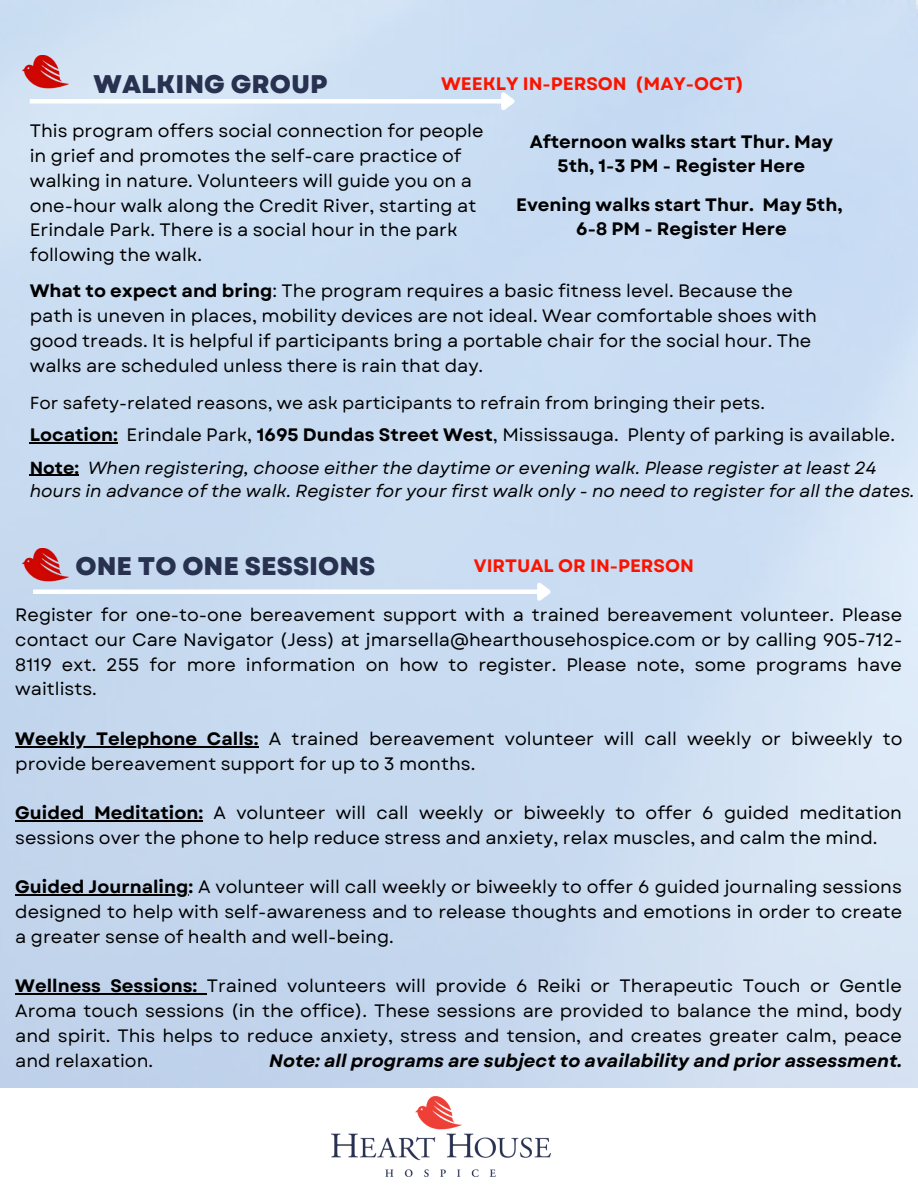
<style>
.page{position:relative;width:918px;height:1188px;background:#fff}
.page>*{position:absolute;margin:0;border:0;box-sizing:border-box;transform-origin:0 0}
.t1{font:800 25.5px "Garet";color:#283150}
.t2{font:18px/24.8px "Garet";color:#000}
.t3{font:700 18px/24.5px "Garet";color:#000;text-align:center}
.t4{font:italic 700 18px "Garet";color:#000}
.t5{font:700 18px "Garet";color:#fa1400}
.t6{font:italic 17.55px/23.7px "Garet";color:#000}
.t7{font:17.4px "Garet";color:#000}
.s1{font-weight:700}
.s2{font-weight:700;font-style:normal}
</style>
<div class="page">
<img style="left:0;top:0;width:918px;height:1088px">
<img style="left:332px;top:1096px;width:218px;height:80px">
<hr style="left:30px;top:99px;width:472px;height:4px;background:#fff">
<svg style="left:497px;top:88px;width:23px;height:29px"></svg>
<hr style="left:30px;top:442px;width:88px;height:1px;background:#000">
<img style="left:22px;top:55px;width:47px;height:36px">
<img style="left:22px;top:548px;width:47px;height:36px">
<div style="left:33px;top:589px;width:505px;height:5px;background:#fff"></div>
<svg style="left:533px;top:579px;width:23px;height:29px"></svg>
<hr style="left:15px;top:746px;width:244px;height:1px;background:#000">
<hr style="left:15px;top:820px;width:188px;height:1px;background:#000">
<hr style="left:15px;top:895px;width:173px;height:1px;background:#000">
<hr style="left:15px;top:994px;width:192px;height:1px;background:#000">
<hr style="left:30px;top:475px;width:49px;height:1px;background:#000">
<h1 class="t1" style="left:94px;top:65px;width:236px">WALKING GROUP</h1>
<p class="t5" style="left:441px;top:70px;width:304px">WEEKLY IN-PERSON (MAY-OCT)</p>
<p class="t2" style="left:30px;top:119px;width:455px">This program offers social connection for people in grief and promotes the self-care practice of walking in nature. Volunteers will guide you on a one-hour walk along the Credit River, starting at Erindale Park. There is a social hour in the park following the walk.</p>
<p class="t3" style="left:530px;top:129px;width:305px">Afternoon walks start Thur. May<br>5th, 1-3 PM - Register Here</p>
<p class="t3" style="left:516px;top:192px;width:328px">Evening walks start Thur. May 5th,<br>6-8 PM - Register Here</p>
<p class="t2" style="left:30px;top:279px;width:789px"><span class="s1">What to expect and bring</span>: The program requires a basic fitness level. Because the path is uneven in places, mobility devices are not ideal. Wear comfortable shoes with good treads. It is helpful if participants bring a portable chair for the social hour. The walks are scheduled unless there is rain that day.</p>
<p class="t7" style="left:30px;top:390px;width:737px">For safety-related reasons, we ask participants to refrain from bringing their pets.</p>
<p class="t2" style="left:30px;top:423px;width:867px"><span class="s1">Location:</span> Erindale Park, <span class="s1">1695 Dundas Street West</span>, Mississauga. Plenty of parking is available.</p>
<p class="t6" style="left:30px;top:456px;width:887px"><span class="s2">Note:</span> When registering, choose either the daytime or evening walk. Please register at least 24 hours in advance of the walk. Register for your first walk only - no need to register for all the dates.</p>
<h1 class="t1" style="left:75px;top:547px;width:302px">ONE TO ONE SESSIONS</h1>
<p class="t5" style="left:474px;top:553px;width:222px">VIRTUAL OR IN-PERSON</p>
<p class="t2" style="left:15px;top:603px;width:889px;text-align:justify">Register for one-to-one bereavement support with a trained bereavement volunteer. Please contact our Care Navigator (Jess) at jmarsella@hearthousehospice.com or by calling 905-712- 8119 ext. 255 for more information on how to register. Please note, some programs have waitlists.</p>
<p class="t2" style="left:15px;top:726px;width:889px"><span class="s1">Weekly Telephone Calls:</span> A trained bereavement volunteer will call weekly or biweekly to provide bereavement support for up to 3 months.</p>
<p class="t2" style="left:15px;top:801px;width:888px"><span class="s1">Guided Meditation:</span> A volunteer will call weekly or biweekly to offer 6 guided meditation sessions over the phone to help reduce stress and anxiety, relax muscles, and calm the mind.</p>
<p class="t2" style="left:15px;top:875px;width:889px;text-align:justify"><span class="s1">Guided Journaling:</span> A volunteer will call weekly or biweekly to offer 6 guided journaling sessions designed to help with self-awareness and to release thoughts and emotions in order to create a greater sense of health and well-being.</p>
<p class="t2" style="left:15px;top:974px;width:888px;text-align:justify"><span class="s1">Wellness Sessions:</span> Trained volunteers will provide 6 Reiki or Therapeutic Touch or Gentle Aroma touch sessions (in the office). These sessions are provided to balance the mind, body and spirit. This helps to reduce anxiety, stress and tension, and creates greater calm, peace and relaxation.</p>
<p class="t4" style="left:269px;top:1047px;width:635px">Note: all programs are subject to availability and prior assessment.</p>
</div>
